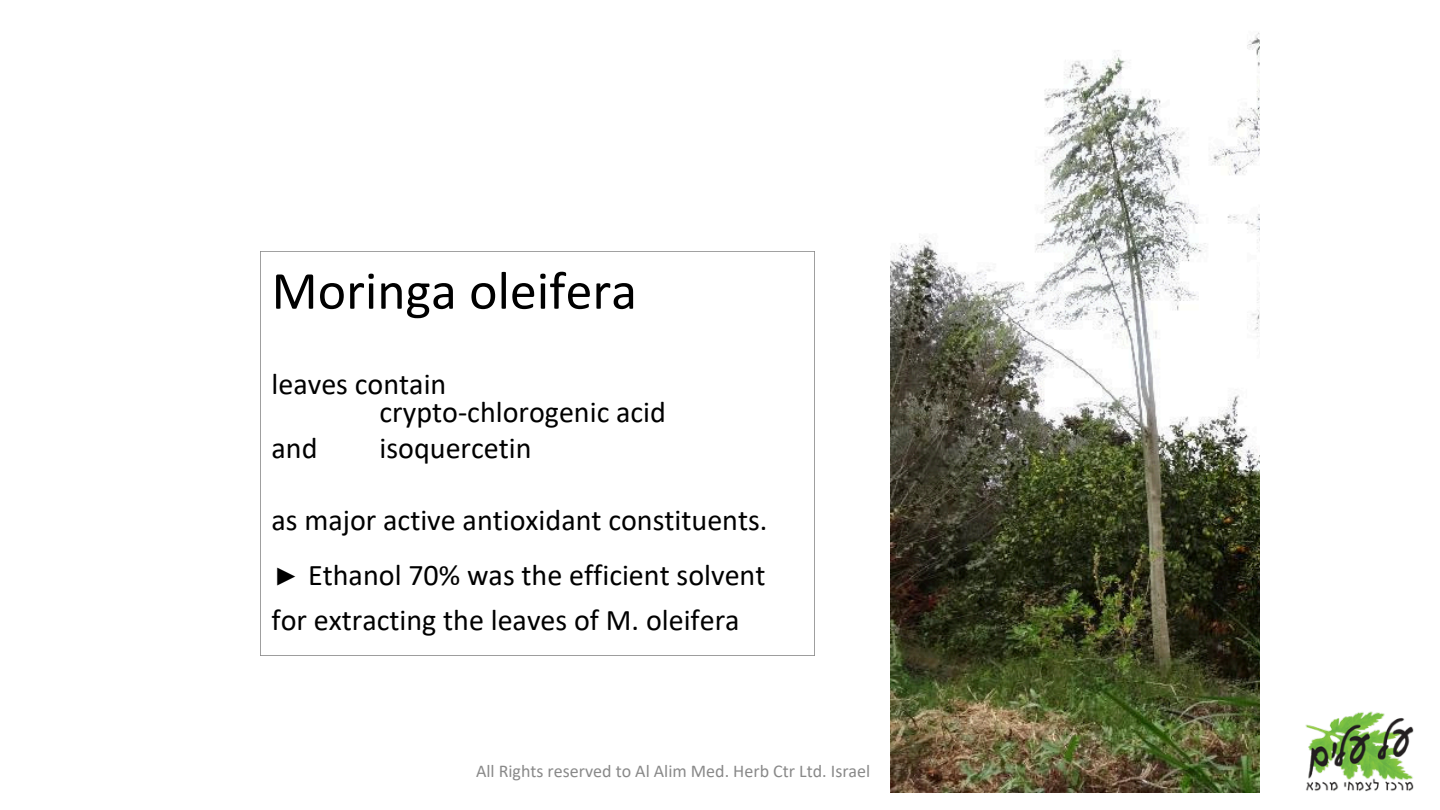
<style>
.page{position:relative;width:1440px;height:810px;background:#fff}
.page>*{position:absolute;margin:0;border:0;box-sizing:border-box;transform-origin:0 0}
.t1{font:54px "Calibri";color:#000}
.t2{font:30.1px/55.1px "Calibri";color:#000}
.t3{font:18px "Calibri";color:#898989}
.s1{font-family:"Liberation Serif"}
</style>
<div class="page">
<img style="left:890px;top:32px;width:370px;height:760px">
<img style="left:1305px;top:711px;width:109px;height:81px">
<p class="t1" style="left:272px;top:268px;width:367px">Moringa oleifera</p>
<h1 class="t2" style="left:272px;top:359px;width:176px">leaves contain</h1>
<h2 class="t2" style="left:380px;top:387px;width:288px">crypto-chlorogenic acid</h2>
<h2 class="t2" style="left:272px;top:423px;width:48px">and</h2>
<h2 class="t2" style="left:380px;top:423px;width:153px">isoquercetin</h2>
<h2 class="t2" style="left:272px;top:495px;width:497px">as major active antioxidant constituents. <span class="s1">►</span> Ethanol 70% was the efficient solvent</h2>
<h2 class="t2" style="left:272px;top:595px;width:470px">for extracting the leaves of M. oleifera</h2>
<h2 class="t3" style="left:476px;top:763px;width:396px">All Rights reserved to Al Alim Med. Herb Ctr Ltd. Israel</h2>
</div>
